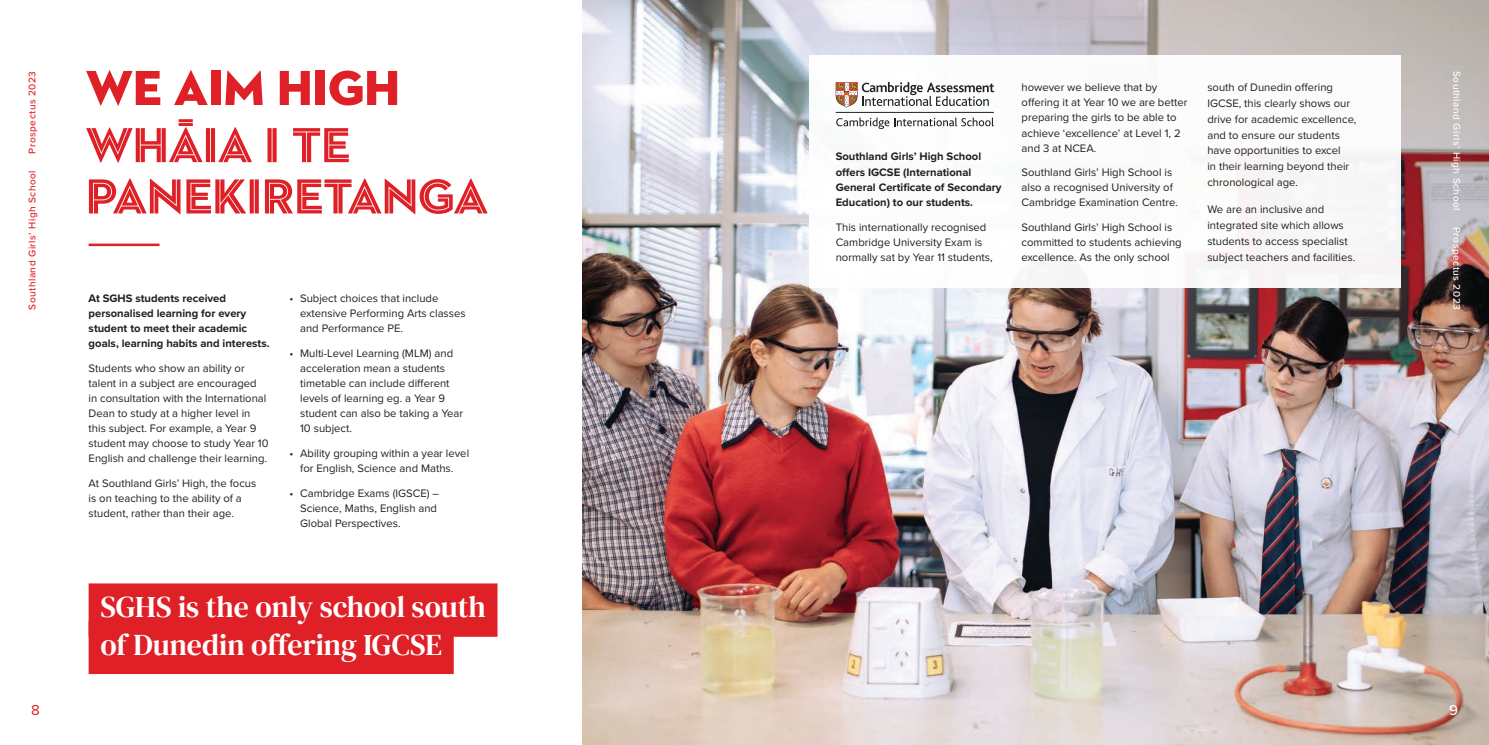
<style>
.page{position:relative;width:1489px;height:745px;background:#fff}
.page>*{position:absolute;margin:0;border:0;box-sizing:border-box;transform-origin:0 0}
.t1{font:50px/51.2px "Neutraface 2 Display Inline";color:#df2027}
.t2{font:50px "Neutraface 2 Display Titling";color:#df2027}
.t3{font:30px/37.5px "DM Serif Text";color:#fff}
.t4{font:500 15px "Proxima Nova";color:#fff}
.t5{font:15px "Proxima Nova";color:#df2027}
.t6{font:11.25px/15px "Proxima Nova";color:#231f20}
.t7{font:700 11.25px/15px "Proxima Nova";color:#231f20}
.t8{font:500 10px "Proxima Nova";letter-spacing:.05em;color:#fff}
.t9{font:500 10px "Proxima Nova";letter-spacing:.05em;color:#df2027}
</style>
<div class="page">
<hr style="left:89px;top:243px;width:70px;height:3px;background:#df2027">
<svg style="left:88px;top:583px;width:410px;height:92px;background:#e02d34"></svg>
<img style="left:582px;top:0;width:906px;height:744px">
<div style="left:809px;top:55px;width:591px;height:232px;background:#fff"></div>
<svg style="left:835px;top:82px;width:159px;height:25px"></svg>
<svg style="left:836px;top:117px;width:157px;height:12px"></svg>
<hr style="left:835px;top:112px;width:158px;height:1px;background:#231f20">
<p class="t9" style="left:25px;top:153px;width:84px;rotate:-90deg">Prospectus 2023</p>
<p class="t9" style="left:25px;top:309px;width:141px;rotate:-90deg">Southland Girls’ High School</p>
<h3 class="t5" style="left:31px;top:697px;width:10px">8</h3>
<h1 class="t2" style="left:86px;top:57px;width:315px">WE AIM HIGH</h1>
<h1 class="t1" style="left:86px;top:119px;width:403px">WHĀIA I TE<br>PANEKIRETANGA</h1>
<p class="t7" style="left:89px;top:290px;width:182px">At SGHS students received personalised learning for every student to meet their academic goals, learning habits and interests.</p>
<p class="t6" style="left:89px;top:360px;width:181px">Students who show an ability or talent in a subject are encouraged<br>in consultation with the International Dean to study at a higher level in this subject. For example, a Year 9 student may choose to study Year 10<br>English and challenge their learning.</p>
<p class="t6" style="left:89px;top:475px;width:169px">At Southland Girls’ High, the focus is on teaching to the ability of a student, rather than their age.</p>
<p class="t6" style="left:300px;top:290px;width:167px;text-indent:-11px">• Subject choices that include extensive Performing Arts classes and Performance PE.</p>
<p class="t6" style="left:300px;top:345px;width:164px;text-indent:-11px">• Multi-Level Learning (MLM) and acceleration mean a students timetable can include different levels of learning eg. a Year 9 student can also be taking a Year<br>10 subject.</p>
<p class="t6" style="left:289px;top:445px;width:181px;text-align:center">• Ability grouping within a year level for English, Science and Maths.</p>
<p class="t6" style="left:300px;top:485px;width:140px;text-indent:-11px">• Cambridge Exams (IGSCE) –<br>Science, Maths, English and<br>Global Perspectives.</p>
<h2 class="t3" style="left:100px;top:588px;width:387px">SGHS is the only school south of Dunedin offering IGCSE</h2>
<p class="t7" style="left:835px;top:149px;width:167px">Southland Girls’ High School offers IGCSE (International<br>General Certificate of Secondary<br>Education) to our students.</p>
<p class="t6" style="left:835px;top:219px;width:158px">This internationally recognised<br>Cambridge University Exam is normally sat by Year 11 students,</p>
<p class="t6" style="left:1021px;top:79px;width:167px">however we believe that by offering it at Year 10 we are better preparing the girls to be able to achieve ‘excellence’ at Level 1, 2 and 3 at NCEA.</p>
<p class="t6" style="left:1021px;top:164px;width:158px">Southland Girls’ High School is also a recognised University of<br>Cambridge Examination Centre.</p>
<p class="t6" style="left:1021px;top:218px;width:162px">Southland Girls’ High School is committed to students achieving excellence. As the only school</p>
<p class="t6" style="left:1207px;top:79px;width:151px;line-height:15.9px">south of Dunedin offering<br>IGCSE, this clearly shows our drive for academic excellence, and to ensure our students have opportunities to excel<br>in their learning beyond their chronological age.</p>
<p class="t6" style="left:1207px;top:201px;width:149px;line-height:15.9px">We are an inclusive and integrated site which allows students to access specialist subject teachers and facilities.</p>
<p class="t8" style="left:1464px;top:71px;width:141px;rotate:90deg">Southland Girls’ High School</p>
<p class="t8" style="left:1464px;top:227px;width:84px;rotate:90deg">Prospectus 2023</p>
<h3 class="t4" style="left:1448px;top:697px;width:10px">9</h3>
</div>
